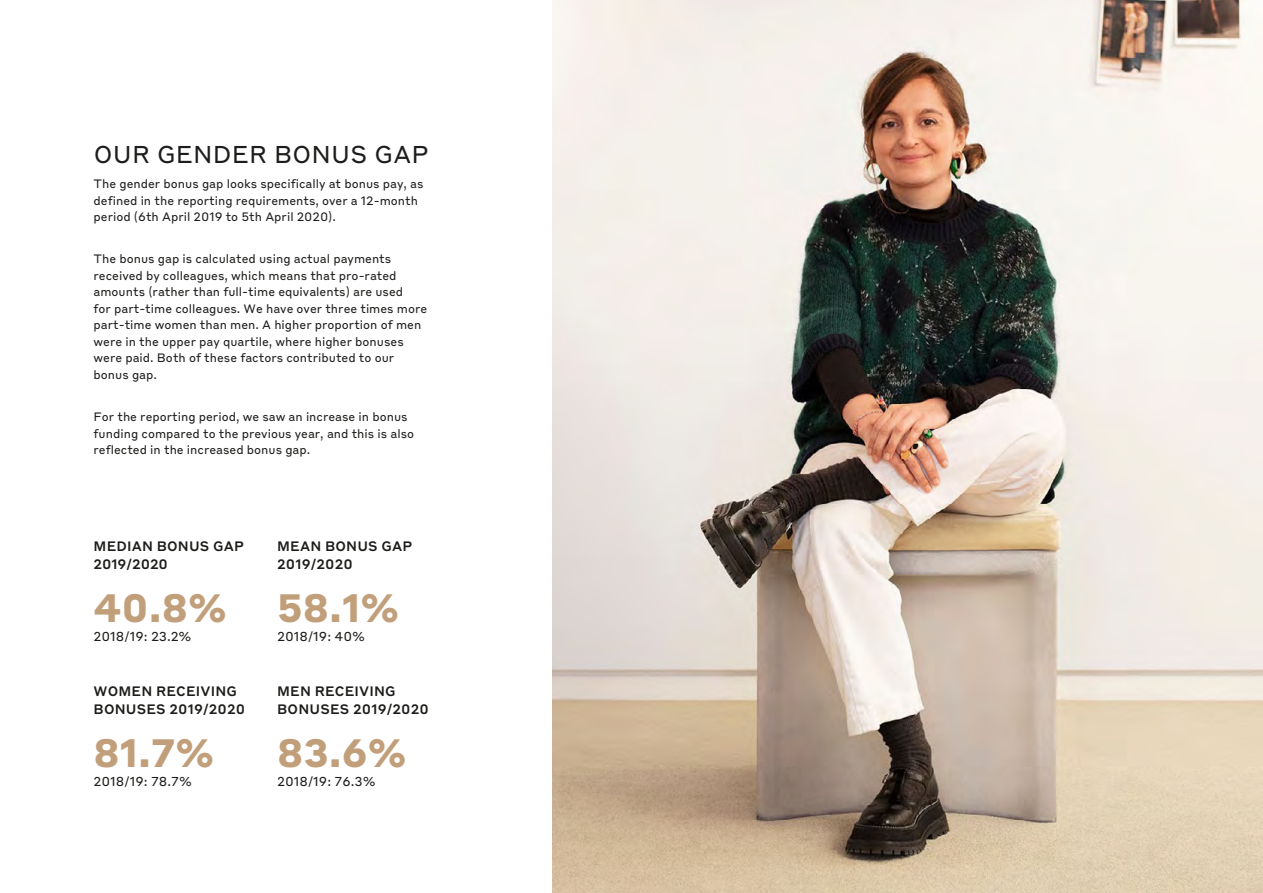
<style>
.page{position:relative;width:1263px;height:893px;background:#fff}
.page>*{position:absolute;margin:0;border:0;box-sizing:border-box;transform-origin:0 0}
.t1{font:700 39px "Burberry Styrene";color:#c19f7a}
.t2{font:24px "Burberry Styrene";letter-spacing:.01em;color:#1d1d1b}
.t3{font:500 13.5px/18px "Burberry Styrene";letter-spacing:.01em;color:#1d1d1b}
.t4{font:12.75px "Burberry Styrene";color:#1d1d1b}
.t5{font:12px/16.5px "Burberry Styrene";color:#1d1d1b}
</style>
<div class="page">
<img style="left:552px;top:0;width:711px;height:893px">
<h2 class="t2" style="left:94px;top:135px;width:337px">OUR GENDER BONUS GAP</h2>
<p class="t5" style="left:94px;top:175px;width:331px">The gender bonus gap looks specifically at bonus pay, as defined in the reporting requirements, over a 12-month period (6th April 2019 to 5th April 2020).</p>
<p class="t5" style="left:94px;top:250px;width:335px">The bonus gap is calculated using actual payments received by colleagues, which means that pro-rated amounts (rather than full-time equivalents) are used<br>for part-time colleagues. We have over three times more part-time women than men. A higher proportion of men were in the upper pay quartile, where higher bonuses were paid. Both of these factors contributed to our bonus gap.</p>
<p class="t5" style="left:94px;top:407px;width:322px">For the reporting period, we saw an increase in bonus funding compared to the previous year, and this is also reflected in the increased bonus gap.</p>
<p class="t3" style="left:94px;top:536px;width:152px">MEDIAN BONUS GAP<br>2019/2020</p>
<h1 class="t1" style="left:94px;top:575px;width:135px">40.8%</h1>
<p class="t4" style="left:94px;top:626px;width:100px">2018/19: 23.2%</p>
<p class="t3" style="left:94px;top:680px;width:153px">WOMEN RECEIVING<br>BONUSES 2019/2020</p>
<h1 class="t1" style="left:94px;top:720px;width:122px">81.7%</h1>
<p class="t4" style="left:94px;top:771px;width:100px">2018/19: 78.7%</p>
<p class="t3" style="left:277px;top:536px;width:137px">MEAN BONUS GAP<br>2019/2020</p>
<h1 class="t1" style="left:277px;top:575px;width:124px">58.1%</h1>
<p class="t4" style="left:277px;top:626px;width:89px">2018/19: 40%</p>
<p class="t3" style="left:277px;top:680px;width:153px">MEN RECEIVING<br>BONUSES 2019/2020</p>
<h1 class="t1" style="left:277px;top:720px;width:131px">83.6%</h1>
<p class="t4" style="left:277px;top:771px;width:100px">2018/19: 76.3%</p>
</div>
